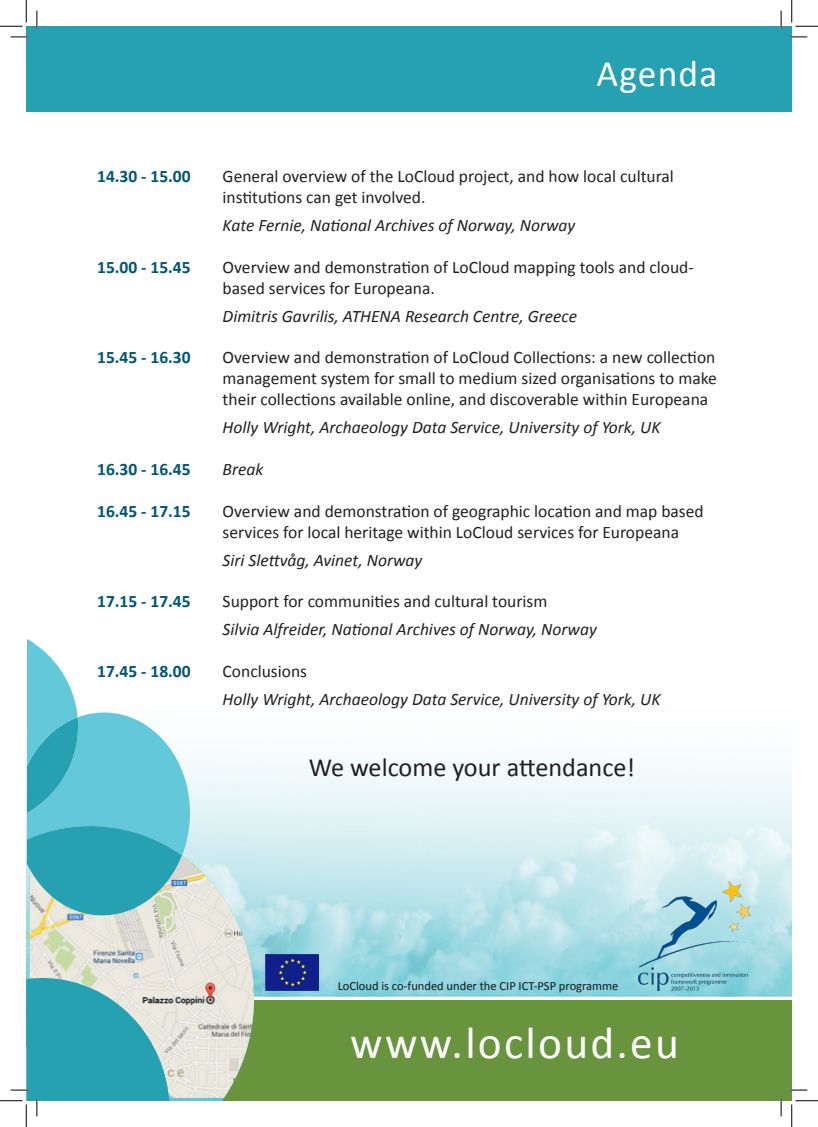
<style>
.page{position:relative;width:818px;height:1127px;background:#fff}
.page>*{position:absolute;margin:0;border:0;box-sizing:border-box;transform-origin:0 0}
.t1{font:45.38px "Calibri";letter-spacing:.05em;color:#fff}
.t2{font:37.5px "Calibri";letter-spacing:.03em;color:#fff}
.t3{font:26.25px "Calibri";color:#231f20}
.t4{font:17.5px/21px "Calibri";color:#231f20}
.t5{font:italic 17.5px "Calibri";color:#231f20}
.t6{font:700 17.5px "Calibri";color:#005675}
.t7{font:12.5px "Calibri";color:#231f20}
</style>
<div class="page">
<img style="left:27px;top:761px;width:765px;height:233px">
<div style="left:256px;top:994px;width:536px;height:106px;background:#68943e"></div>
<img style="left:30px;top:855px;width:226px;height:242px">
<div style="left:26px;top:26px;width:766px;height:85px;background:#26a1b1"></div>
<img style="left:638px;top:881px;width:113px;height:108px">
<svg style="left:26px;top:639px;width:166px;height:277px"></svg>
<img style="left:265px;top:954px;width:54px;height:36px">
<svg style="left:11px;top:36px;width:18px;height:2px"></svg>
<svg style="left:788px;top:36px;width:19px;height:2px"></svg>
<svg style="left:788px;top:1088px;width:19px;height:2px"></svg>
<svg style="left:36px;top:11px;width:2px;height:18px"></svg>
<svg style="left:780px;top:11px;width:2px;height:18px"></svg>
<svg style="left:780px;top:1097px;width:2px;height:18px"></svg>
<svg style="left:0;top:0;width:27px;height:27px"></svg>
<svg style="left:0;top:977px;width:170px;height:149px"></svg>
<svg style="left:791px;top:0;width:27px;height:27px"></svg>
<svg style="left:791px;top:1100px;width:27px;height:26px"></svg>
<p class="t2" style="left:597px;top:50px;width:122px">Agenda</p>
<p class="t6" style="left:97px;top:165px;width:95px">14.30 - 15.00</p>
<p class="t4" style="left:223px;top:166px;width:453px">General overview of the LoCloud project, and how local cultural institutions can get involved.</p>
<p class="t5" style="left:223px;top:213px;width:354px">Kate Fernie, National Archives of Norway, Norway</p>
<p class="t6" style="left:97px;top:256px;width:95px">15.00 - 15.45</p>
<p class="t4" style="left:223px;top:256px;width:473px">Overview and demonstration of LoCloud mapping tools and cloud&shy;based services for Europeana.</p>
<p class="t5" style="left:223px;top:304px;width:356px">Dimitris Gavrilis, ATHENA Research Centre, Greece</p>
<p class="t6" style="left:97px;top:346px;width:95px">15.45 - 16.30</p>
<p class="t4" style="left:223px;top:347px;width:496px;text-align:justify">Overview and demonstration of LoCloud Collections: a new collection management system for small to medium sized organisations to make their collections available online, and discoverable within Europeana</p>
<p class="t5" style="left:223px;top:415px;width:439px">Holly Wright, Archaeology Data Service, University of York, UK</p>
<p class="t6" style="left:97px;top:458px;width:95px">16.30 - 16.45</p>
<p class="t5" style="left:223px;top:457px;width:42px">Break</p>
<p class="t6" style="left:97px;top:499px;width:95px">16.45 - 17.15</p>
<p class="t4" style="left:223px;top:500px;width:482px">Overview and demonstration of geographic location and map based services for local heritage within LoCloud services for Europeana</p>
<p class="t5" style="left:223px;top:547px;width:201px">Siri Slettvåg, Avinet, Norway</p>
<p class="t6" style="left:97px;top:590px;width:95px">17.15 - 17.45</p>
<p class="t4" style="left:223px;top:590px;width:326px">Support for communities and cultural tourism</p>
<p class="t5" style="left:223px;top:617px;width:376px">Silvia Alfreider, National Archives of Norway, Norway</p>
<p class="t6" style="left:97px;top:659px;width:95px">17.45 - 18.00</p>
<p class="t4" style="left:223px;top:660px;width:86px">Conclusions</p>
<p class="t5" style="left:223px;top:687px;width:439px">Holly Wright, Archaeology Data Service, University of York, UK</p>
<p class="t3" style="left:309px;top:750px;width:328px">We welcome your attendance!</p>
<p class="t7" style="left:337px;top:977px;width:282px">LoCloud is co-funded under the CIP ICT-PSP programme</p>
<p class="t1" style="left:350px;top:1014px;width:330px">www.locloud.eu</p>
</div>
